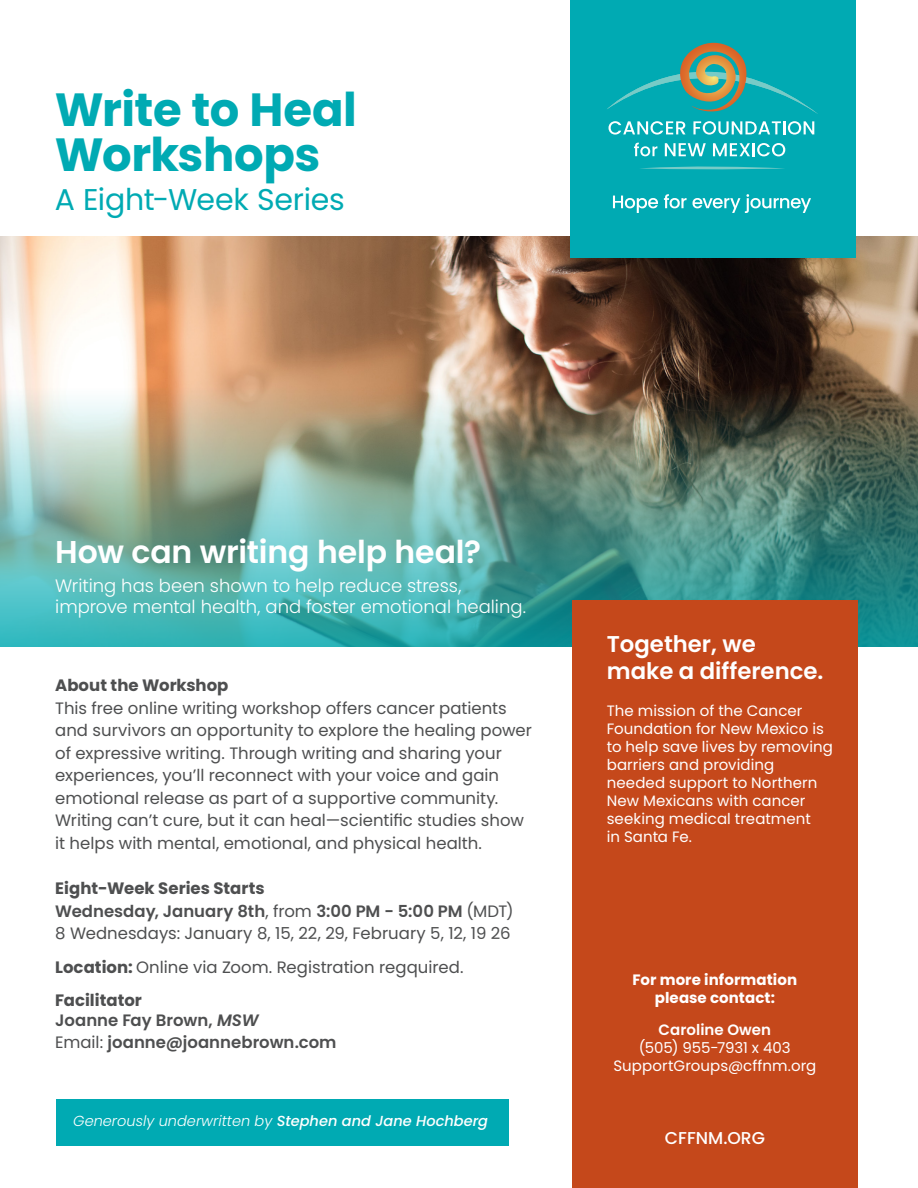
<style>
.page{position:relative;width:918px;height:1188px;background:#fff}
.page>*{position:absolute;margin:0;border:0;box-sizing:border-box;transform-origin:0 0}
.t1{font:700 46.5px "Poppins";letter-spacing:-.01em;color:#00aab3}
.t2{font:600 31.5px "Poppins";letter-spacing:-.005em;color:#fff}
.t3{font:30px "Poppins";letter-spacing:-.005em;color:#00aab3}
._10_11_Titillium_Web{font:600 22.8px/27.3px "Poppins";color:#fff}
.t4{font:300 18px/21.6px "Poppins";color:#fff}
.t5{font:500 17.1px "Poppins";color:#fff}
.t6{font:16.5px/22.5px "Poppins";color:#4e4f50}
.t7{font:600 16.5px/19.8px "Poppins";color:#4e4f50}
._8_Source_Sans_Pro{font:15px/18px "Poppins";letter-spacing:.005em;color:#fff;text-align:center}
.t8{font:700 15px/18px "Poppins";letter-spacing:.005em;color:#fff;text-align:center}
.t9{font:italic 300 14.55px "Poppins";color:#fff}
.s1{font-weight:700}
.s2{font-weight:600}
.s3{font-style:italic}
.s4{font-weight:400}
.s5{font-weight:500}
</style>
<div class="page">
<img style="left:0;top:236px;width:918px;height:151px">
<img style="left:0;top:387px;width:918px;height:260px">
<div style="left:572px;top:600px;width:286px;height:588px;background:#c5481b"></div>
<div style="left:570px;top:0;width:286px;height:257px;background:#00aab3"></div>
<svg style="left:607px;top:43px;width:211px;height:71px"></svg>
<svg style="left:640px;top:166px;width:144px;height:4px"></svg>
<svg style="left:609px;top:121px;width:76px;height:14px"></svg>
<svg style="left:693px;top:121px;width:121px;height:14px"></svg>
<svg style="left:665px;top:143px;width:41px;height:13px"></svg>
<svg style="left:713px;top:143px;width:72px;height:13px"></svg>
<svg style="left:634px;top:143px;width:23px;height:13px"></svg>
<svg style="left:613px;top:196px;width:45px;height:17px"></svg>
<svg style="left:664px;top:194px;width:147px;height:19px"></svg>
<div style="left:56px;top:1099px;width:453px;height:47px;background:#00aab3"></div>
<p class="t1" style="left:55px;top:83px;width:304px">Write to Heal</p>
<p class="t1" style="left:55px;top:128px;width:267px">Workshops</p>
<p class="t3" style="left:55px;top:182px;width:292px">A Eight-Week Series</p>
<p class="t2" style="left:55px;top:534px;width:427px">How can writing help heal?</p>
<p class="t4" style="left:55px;top:575px;width:472px">Writing has been shown to help reduce stress, improve mental health, and foster emotional healing.</p>
<p class="t6" style="left:55px;top:674px;width:478px"><span class="s1">About the Workshop<br></span>This free online writing workshop offers cancer patients and survivors an opportunity to explore the healing power of expressive writing. Through writing and sharing your experiences, you’ll reconnect with your voice and gain emotional release as part of a supportive community.<br>Writing can’t cure, but it can heal—scientific studies show it helps with mental, emotional, and physical health.</p>
<p class="t6" style="left:55px;top:877px;width:460px"><span class="s1">Eight-Week Series Starts<br></span><span class="s2">Wednesday, January 8th</span>, from <span class="s2">3:00 PM - 5:00 PM</span> (MDT)<br>8 Wednesdays: January 8, 15, 22, 29, February 5, 12, 19 26</p>
<p class="t6" style="left:55px;top:956px;width:410px"><span class="s1">Location:</span> Online via Zoom. Registration regquired.</p>
<p class="t7" style="left:55px;top:990px;width:205px"><span class="s1">Facilitator<br></span>Joanne Fay Brown, <span class="s3">MSW</span></p>
<p class="t7" style="left:55px;top:1033px;width:283px"><span class="s4">Email:</span> joanne@joannebrown.com</p>
<p class="t9" style="left:73px;top:1112px;width:416px">Generously underwritten by <span class="s5">Stephen and Jane Hochberg</span></p>
<p class="_10_11_Titillium_Web" style="left:607px;top:630px;width:218px">Together, we make a difference.</p>
<p class="_8_Source_Sans_Pro" style="left:607px;top:702px;width:228px;text-align:left">The mission of the Cancer<br>Foundation for New Mexico is to help save lives by removing barriers and providing needed support to Northern<br>New Mexicans with cancer seeking medical treatment<br>in Santa Fe.</p>
<p class="t8" style="left:633px;top:971px;width:166px">For more information please contact:</p>
<p class="_8_Source_Sans_Pro" style="left:613px;top:1021px;width:204px"><span class="s2">Caroline Owen<br></span>(505) 955-7931 x 403<br>SupportGroups@cffnm.org</p>
<p class="t5" style="left:665px;top:1128px;width:102px">CFFNM.ORG</p>
</div>
